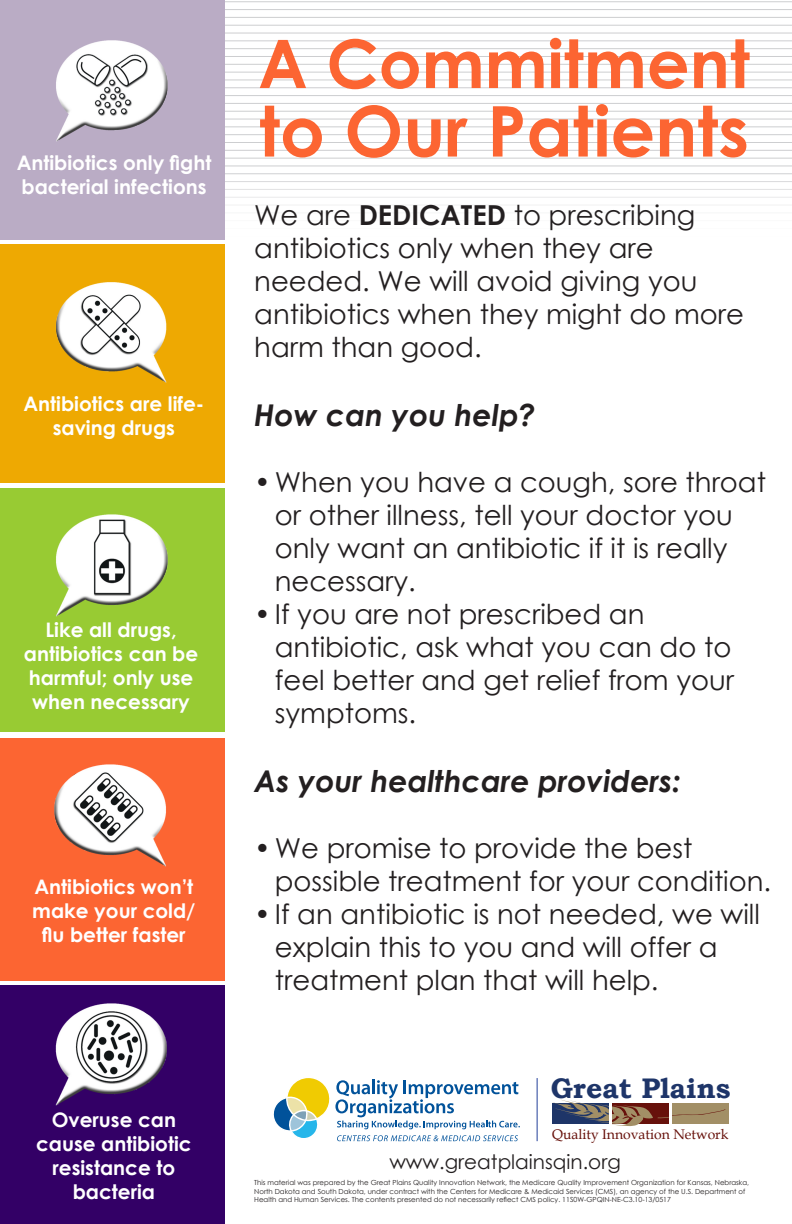
<style>
.page{position:relative;width:792px;height:1224px;background:#fff}
.page>*{position:absolute;margin:0;border:0;box-sizing:border-box;transform-origin:0 0}
.t1{font:700 70px "Century Gothic";color:#fc6532}
.t2{font:700 67px "Century Gothic";color:#fc6532}
.t3{font:italic 700 30px "Century Gothic";color:#231f20}
.t4{font:700 28.3px "Bookman Old Style";color:#1e3569}
.t5{font:27.5px/33px "Century Gothic";color:#231f20}
.t6{font:700 20px/24px "Century Gothic";color:#fff;text-align:center}
.t7{font:20px "Century Gothic";color:#231f20}
.t8{font:13.9px "Book Antiqua";color:#67110b}
.t9{font:7px/8.4px "Century Gothic";color:#231f20}
.s1{font-weight:700}
</style>
<div class="page">
<hr style="left:207px;top:2px;width:585px;height:1px;background:#cdced0">
<hr style="left:211px;top:9px;width:581px;height:1px;background:#cdced0">
<hr style="left:211px;top:17px;width:581px;height:1px;background:#cdced0">
<hr style="left:211px;top:25px;width:581px;height:1px;background:#cdced0">
<hr style="left:205px;top:33px;width:587px;height:1px;background:#cdced0">
<hr style="left:209px;top:41px;width:583px;height:1px;background:#cdced0">
<hr style="left:209px;top:48px;width:583px;height:1px;background:#cdced0">
<hr style="left:209px;top:56px;width:583px;height:1px;background:#cdced0">
<hr style="left:204px;top:64px;width:588px;height:1px;background:#cdced0">
<hr style="left:208px;top:72px;width:584px;height:1px;background:#cdced0">
<hr style="left:208px;top:80px;width:584px;height:1px;background:#cdced0">
<hr style="left:208px;top:88px;width:584px;height:1px;background:#cdced0">
<hr style="left:202px;top:95px;width:590px;height:1px;background:#cdced0">
<hr style="left:206px;top:103px;width:586px;height:1px;background:#cdced0">
<hr style="left:206px;top:111px;width:586px;height:1px;background:#cdced0">
<hr style="left:206px;top:119px;width:586px;height:1px;background:#cdced0">
<hr style="left:210px;top:127px;width:582px;height:1px;background:#cdced0">
<hr style="left:214px;top:134px;width:578px;height:1px;background:#cdced0">
<hr style="left:214px;top:142px;width:578px;height:1px;background:#cdced0">
<hr style="left:214px;top:150px;width:578px;height:1px;background:#cdced0">
<hr style="left:208px;top:158px;width:584px;height:1px;background:#cdced0">
<hr style="left:212px;top:166px;width:580px;height:1px;background:#cdced0">
<hr style="left:212px;top:174px;width:580px;height:1px;background:#cdced0">
<hr style="left:212px;top:181px;width:580px;height:1px;background:#cdced0">
<hr style="left:207px;top:189px;width:585px;height:1px;background:#cdced0">
<hr style="left:211px;top:197px;width:581px;height:1px;background:#cdced0">
<hr style="left:211px;top:205px;width:581px;height:1px;background:#cdced0">
<hr style="left:211px;top:213px;width:581px;height:1px;background:#cdced0">
<hr style="left:205px;top:220px;width:587px;height:1px;background:#cdced0">
<hr style="left:209px;top:228px;width:583px;height:1px;background:#cdced0">
<hr style="left:209px;top:236px;width:583px;height:1px;background:#cdced0">
<hr style="left:209px;top:244px;width:583px;height:1px;background:#cdced0">
<div style="left:0;top:0;width:225px;height:240px;background:#baacc5"></div>
<div style="left:0;top:986px;width:225px;height:238px;background:#306"></div>
<div style="left:0;top:738px;width:225px;height:243px;background:#fc6532"></div>
<div style="left:0;top:244px;width:225px;height:239px;background:#eea902"></div>
<div style="left:0;top:488px;width:225px;height:244px;background:#98cb33"></div>
<img style="left:56px;top:40px;width:112px;height:102px">
<img style="left:56px;top:282px;width:111px;height:101px">
<img style="left:56px;top:514px;width:112px;height:103px">
<img style="left:54px;top:764px;width:112px;height:103px">
<img style="left:55px;top:1003px;width:112px;height:103px">
<svg style="left:273px;top:1078px;width:247px;height:63px"></svg>
<hr style="left:537px;top:1078px;width:1px;height:63px;background:#223f99">
<div style="left:672px;top:1103px;width:57px;height:21px;background:#a28f66"></div>
<svg style="left:552px;top:1100px;width:174px;height:26px"></svg>
<p class="t6" style="left:17px;top:150px;width:196px;text-align:left">Antibiotics only fight bacterial infections</p>
<p class="t6" style="left:24px;top:391px;width:182px">Antibiotics are life&shy;saving drugs</p>
<p class="t6" style="left:24px;top:617px;width:176px">Like all drugs, antibiotics can be harmful; only use when necessary</p>
<p class="t6" style="left:32px;top:874px;width:165px">Antibiotics won’t make your cold/ flu better faster</p>
<p class="t6" style="left:36px;top:1106px;width:157px">Overuse can cause antibiotic resistance to bacteria</p>
<p class="t2" style="left:258px;top:13px;width:493px">A Commitment</p>
<p class="t1" style="left:259px;top:78px;width:491px">to Our Patients</p>
<p class="t5" style="left:254px;top:198px;width:491px">We are <span class="s1">DEDICATED</span> to prescribing antibiotics only when they are needed. We will avoid giving you antibiotics when they might do more harm than good.</p>
<p class="t3" style="left:254px;top:393px;width:283px">How can you help?</p>
<p class="t5" style="left:275px;top:465px;width:493px;text-indent:-21px">• When you have a cough, sore throat or other illness, tell your doctor you only want an antibiotic if it is really necessary.</p>
<p class="t5" style="left:275px;top:597px;width:461px;text-indent:-21px">• If you are not prescribed an antibiotic, ask what you can do to feel better and get relief from your symptoms.</p>
<p class="t3" style="left:254px;top:759px;width:428px">As your healthcare providers:</p>
<p class="t5" style="left:275px;top:831px;width:498px;text-indent:-21px">• We promise to provide the best possible treatment for your condition.</p>
<p class="t5" style="left:275px;top:897px;width:487px;text-indent:-21px">• If an antibiotic is not needed, we will explain this to you and will offer a treatment plan that will help.</p>
<p class="t4" style="left:551px;top:1068px;width:181px">Great Plains</p>
<p class="t8" style="left:552px;top:1125px;width:178px">Quality Innovation Network</p>
<p class="t7" style="left:389px;top:1147px;width:233px">www.greatplainsqin.org</p>
<p class="t9" style="left:254px;top:1178px;width:496px">This material was prepared by the Great Plains Quality Innovation Network, the Medicare Quality Improvement Organization for Kansas, Nebraska,<br>North Dakota and South Dakota, under contract with the Centers for Medicare &amp; Medicaid Services (CMS), an agency of the U.S. Department of<br>Health and Human Services. The contents presented do not necessarily reflect CMS policy. 11S0W-GPQIN-NE-C3.10-13/0517</p>
</div>
